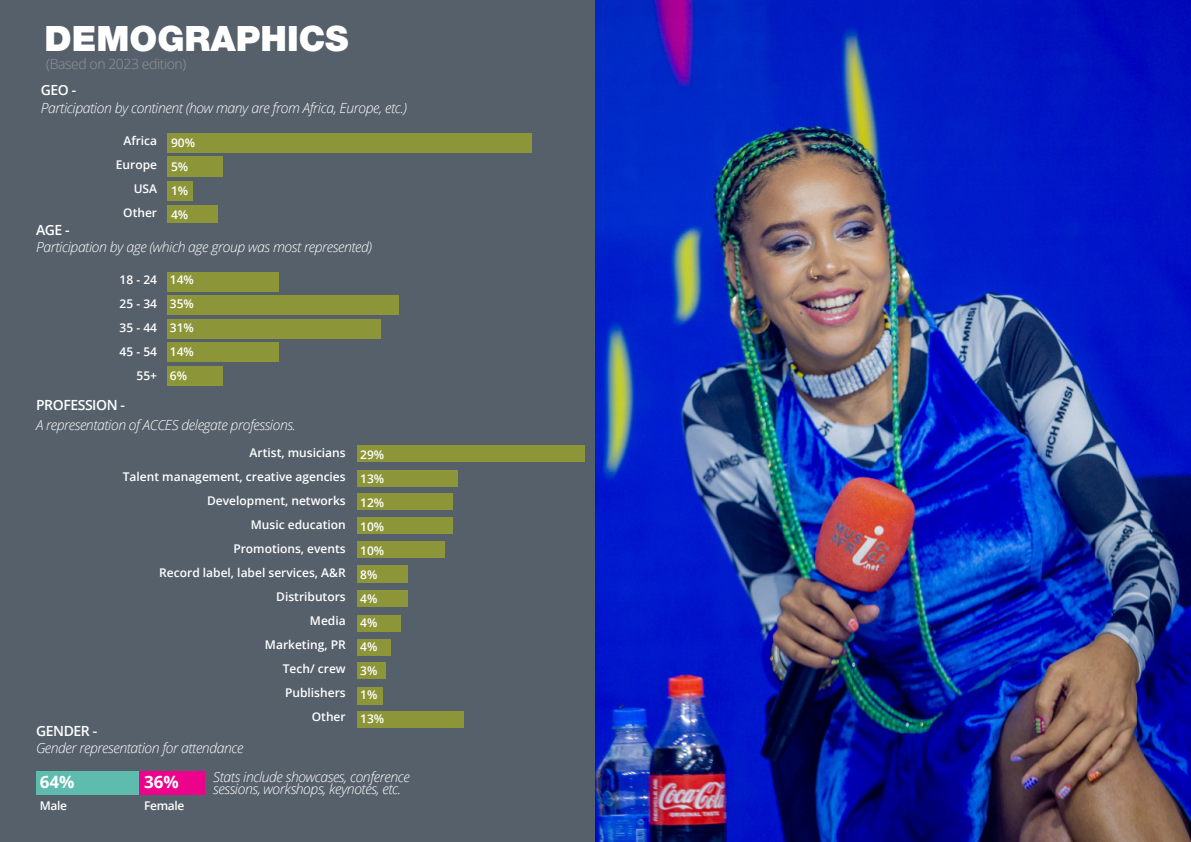
<style>
.page{position:relative;width:1191px;height:842px;background:#fff}
.page>*{position:absolute;margin:0;border:0;box-sizing:border-box;transform-origin:0 0}
.MIA_REPORT___Body{font:900 35px "Helvetica Neue LT Std";color:#fff}
.Stat{font:700 17px "Open Sans";color:#fff}
.Crosshead_Thin_Black{font:italic 300 14px/12px "Open Sans";letter-spacing:-.03em;color:#fff}
.Crosshead_Thin_Black-2{font:600 14px "Open Sans";letter-spacing:-.03em;color:#fff}
.Crosshead_Thin_Black-3{font:300 14px "Open Sans";letter-spacing:-.03em;color:#939598}
.MIA_REPORT___Body-2{font:600 12px "Open Sans";color:#fff}
.Stat_Name{font:600 12px "Open Sans";letter-spacing:-.03em;color:#fff}
</style>
<div class="page">
<div style="left:0;top:0;width:595px;height:842px;background:#56606b"></div>
<div style="left:36px;top:771px;width:103px;height:23px;background:#5dbcad"></div>
<div style="left:139px;top:771px;width:66px;height:23px;background:#ed028c"></div>
<div style="left:167px;top:133px;width:365px;height:20px;background:#8c9638"></div>
<div style="left:167px;top:272px;width:112px;height:19px;background:#8c9638"></div>
<div style="left:167px;top:157px;width:56px;height:20px;background:#8c9638"></div>
<div style="left:167px;top:295px;width:231px;height:20px;background:#8c9638"></div>
<div style="left:167px;top:181px;width:26px;height:20px;background:#8c9638"></div>
<div style="left:167px;top:319px;width:214px;height:20px;background:#8c9638"></div>
<div style="left:167px;top:205px;width:51px;height:17px;background:#8c9638"></div>
<div style="left:167px;top:342px;width:112px;height:20px;background:#8c9638"></div>
<div style="left:167px;top:366px;width:56px;height:20px;background:#8c9638"></div>
<div style="left:357px;top:445px;width:228px;height:17px;background:#8c9638"></div>
<div style="left:357px;top:565px;width:51px;height:17px;background:#8c9638"></div>
<div style="left:357px;top:687px;width:25px;height:17px;background:#8c9638"></div>
<div style="left:357px;top:590px;width:51px;height:16px;background:#8c9638"></div>
<div style="left:357px;top:470px;width:101px;height:16px;background:#8c9638"></div>
<div style="left:357px;top:615px;width:44px;height:17px;background:#8c9638"></div>
<div style="left:357px;top:494px;width:96px;height:16px;background:#8c9638"></div>
<div style="left:357px;top:639px;width:34px;height:16px;background:#8c9638"></div>
<div style="left:357px;top:517px;width:96px;height:17px;background:#8c9638"></div>
<div style="left:357px;top:663px;width:29px;height:16px;background:#8c9638"></div>
<div style="left:357px;top:541px;width:87px;height:16px;background:#8c9638"></div>
<div style="left:357px;top:712px;width:107px;height:16px;background:#8c9638"></div>
<img style="left:595px;top:0;width:596px;height:842px">
<p class="MIA_REPORT___Body" style="left:45px;top:18px;width:305px">DEMOGRAPHICS</p>
<p class="Crosshead_Thin_Black-3" style="left:46px;top:54px;width:141px">(Based on 2023 edition)</p>
<p class="Crosshead_Thin_Black-2" style="left:41px;top:80px;width:37px">GEO -</p>
<p class="Crosshead_Thin_Black" style="left:41px;top:101px;width:368px">Participation by continent (how many are from Africa, Europe, etc.)</p>
<p class="MIA_REPORT___Body-2" style="left:123px;top:132px;width:35px">Africa</p>
<p class="MIA_REPORT___Body-2" style="left:116px;top:156px;width:43px">Europe</p>
<p class="MIA_REPORT___Body-2" style="left:134px;top:180px;width:25px">USA</p>
<p class="MIA_REPORT___Body-2" style="left:123px;top:204px;width:35px">Other</p>
<p class="MIA_REPORT___Body-2" style="left:171px;top:134px;width:26px">90%</p>
<p class="MIA_REPORT___Body-2" style="left:171px;top:158px;width:19px">5%</p>
<p class="MIA_REPORT___Body-2" style="left:171px;top:182px;width:19px">1%</p>
<p class="MIA_REPORT___Body-2" style="left:171px;top:206px;width:19px">4%</p>
<p class="Crosshead_Thin_Black-2" style="left:36px;top:220px;width:35px">AGE -</p>
<p class="Crosshead_Thin_Black" style="left:36px;top:241px;width:337px">Participation by age (which age group was most represented)</p>
<p class="MIA_REPORT___Body-2" style="left:120px;top:271px;width:39px">18 - 24</p>
<p class="MIA_REPORT___Body-2" style="left:120px;top:295px;width:39px">25 - 34</p>
<p class="MIA_REPORT___Body-2" style="left:120px;top:319px;width:39px">35 - 44</p>
<p class="MIA_REPORT___Body-2" style="left:120px;top:343px;width:39px">45 - 54</p>
<p class="MIA_REPORT___Body-2" style="left:137px;top:367px;width:22px">55+</p>
<p class="MIA_REPORT___Body-2" style="left:170px;top:271px;width:26px">14%</p>
<p class="MIA_REPORT___Body-2" style="left:170px;top:295px;width:26px">35%</p>
<p class="MIA_REPORT___Body-2" style="left:170px;top:319px;width:26px">31%</p>
<p class="MIA_REPORT___Body-2" style="left:170px;top:343px;width:26px">14%</p>
<p class="MIA_REPORT___Body-2" style="left:170px;top:367px;width:19px">6%</p>
<p class="Crosshead_Thin_Black-2" style="left:36px;top:395px;width:91px">PROFESSION -</p>
<p class="Crosshead_Thin_Black" style="left:36px;top:418px;width:261px">A representation of ACCES delegate professions.</p>
<p class="MIA_REPORT___Body-2" style="left:250px;top:445px;width:98px">Artist, musicians</p>
<p class="MIA_REPORT___Body-2" style="left:123px;top:469px;width:224px">Talent management, creative agencies</p>
<p class="MIA_REPORT___Body-2" style="left:207px;top:493px;width:140px">Development, networks</p>
<p class="MIA_REPORT___Body-2" style="left:251px;top:517px;width:96px">Music education</p>
<p class="MIA_REPORT___Body-2" style="left:233px;top:541px;width:114px">Promotions, events</p>
<p class="MIA_REPORT___Body-2" style="left:159px;top:565px;width:188px">Record label, label services, A&amp;R</p>
<p class="MIA_REPORT___Body-2" style="left:276px;top:589px;width:71px">Distributors</p>
<p class="MIA_REPORT___Body-2" style="left:310px;top:613px;width:37px">Media</p>
<p class="MIA_REPORT___Body-2" style="left:265px;top:637px;width:82px">Marketing, PR</p>
<p class="MIA_REPORT___Body-2" style="left:283px;top:661px;width:64px">Tech/ crew</p>
<p class="MIA_REPORT___Body-2" style="left:285px;top:685px;width:62px">Publishers</p>
<p class="MIA_REPORT___Body-2" style="left:312px;top:709px;width:35px">Other</p>
<p class="Crosshead_Thin_Black-2" style="left:36px;top:721px;width:63px">GENDER -</p>
<p class="Crosshead_Thin_Black" style="left:36px;top:742px;width:209px">Gender representation for attendance</p>
<p class="MIA_REPORT___Body-2" style="left:360px;top:447px;width:26px">29%</p>
<p class="MIA_REPORT___Body-2" style="left:360px;top:471px;width:26px">13%</p>
<p class="MIA_REPORT___Body-2" style="left:360px;top:495px;width:26px">12%</p>
<p class="MIA_REPORT___Body-2" style="left:360px;top:519px;width:26px">10%</p>
<p class="MIA_REPORT___Body-2" style="left:360px;top:543px;width:26px">10%</p>
<p class="MIA_REPORT___Body-2" style="left:360px;top:567px;width:19px">8%</p>
<p class="MIA_REPORT___Body-2" style="left:360px;top:591px;width:19px">4%</p>
<p class="MIA_REPORT___Body-2" style="left:360px;top:615px;width:19px">4%</p>
<p class="MIA_REPORT___Body-2" style="left:360px;top:639px;width:19px">4%</p>
<p class="MIA_REPORT___Body-2" style="left:360px;top:663px;width:19px">3%</p>
<p class="MIA_REPORT___Body-2" style="left:360px;top:687px;width:19px">1%</p>
<p class="MIA_REPORT___Body-2" style="left:360px;top:711px;width:26px">13%</p>
<p class="Stat" style="left:40px;top:770px;width:36px">64%</p>
<p class="Stat_Name" style="left:40px;top:797px;width:29px">Male</p>
<p class="Stat" style="left:144px;top:770px;width:36px">36%</p>
<p class="Stat_Name" style="left:144px;top:797px;width:42px">Female</p>
<p class="Crosshead_Thin_Black" style="left:213px;top:770px;width:198px">Stats include showcases, conference sessions, workshops, keynotes, etc.</p>
</div>
